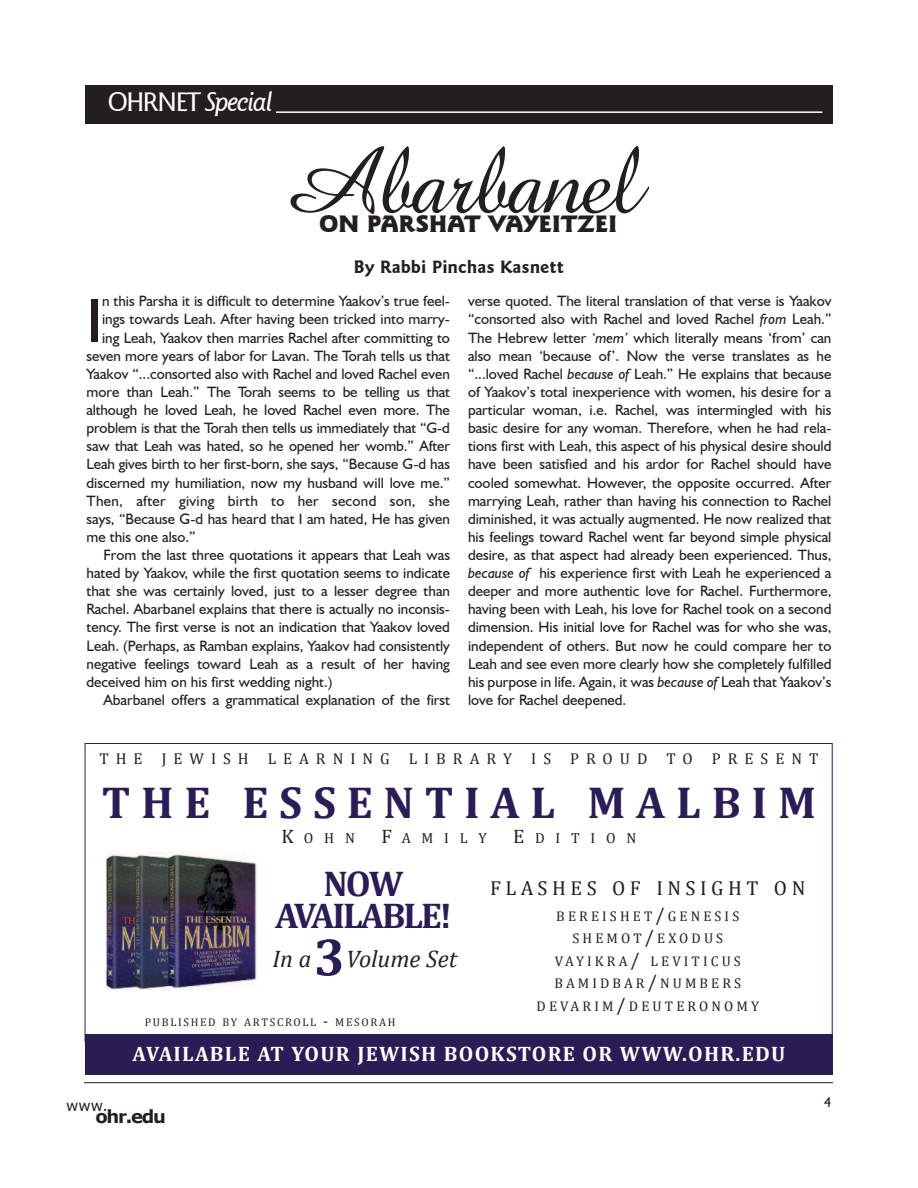
<style>
.page{position:relative;width:918px;height:1188px;background:#fff}
.page>*{position:absolute;margin:0;border:0;box-sizing:border-box;transform-origin:0 0}
.t1{font:97.5px "Amaze Normal";letter-spacing:-.045em;color:#231f20}
.t2{font:62.4px "Humanist 521 BT";color:#231f20}
.t3{font:700 54px "Cambria";color:#2a1d56}
.t4{font:700 45px "Cambria";letter-spacing:.235em;color:#2a1d56}
.t5{font:700 36px/31.5px "Cambria";letter-spacing:-.06em;color:#2a1d56;text-align:center}
.t6{font:italic 500 27px "Goudy Sans IT Cby BT";letter-spacing:-.05em;color:#fff}
.t7{font:900 24px "Goudy Sans IT Cby BT";color:#231f20}
.t8{font:italic 24px "Cambria";color:#231f20}
.t9{font:700 21px "Cambria";letter-spacing:.06em;color:#fff}
.t10{font:20.25px "Cambria";letter-spacing:.22em;color:#231f20}
.t11{font:700 18px "Goudy Sans IT Cby BT";color:#231f20}
.t12{font:700 18px "Verdana";letter-spacing:-.07em;color:#231f20}
.t13{font:15.75px "Cambria";letter-spacing:.445em;color:#231f20}
.t14{font:15px/18.1px "Humanist 521 BT";color:#231f20;text-align:justify}
.t15{font:15px "Humanist 521 BT";letter-spacing:.02em;color:#231f20}
.t16{font:15px "Verdana";color:#231f20}
.t17{font:14.7px "Cambria";letter-spacing:.74em;color:#231f20}
.t18{font:14.25px "Humanist 521 BT";color:#231f20}
.t19{font:14.1px/22.5px "Cambria";letter-spacing:.22em;color:#231f20;text-align:center}
.t20{font:11.25px "Cambria";letter-spacing:.15em;color:#231f20}
.s1{font-style:normal}
.s2{font-style:italic}
.s3{font-size:19.5px}
.s4{font-size:15px}
.s5{font-size:18.75px}
</style>
<div class="page">
<hr style="left:84px;top:1082px;width:749px;height:1px;background:#231f20">
<div style="left:85px;top:85px;width:748px;height:38px;background:#231f20"></div>
<hr style="left:276px;top:111px;width:546px;height:2px;background:#fff">
<div style="left:85px;top:1035px;width:748px;height:40px;background:#2a1d56"></div>
<img style="left:106px;top:851px;width:151px;height:139px">
<h3 class="t6" style="left:108px;top:85px;width:167px"><span class="s1">OHRNET</span> Special</h3>
<h1 class="t1" style="left:279px;top:117px;width:364px">Abarbanel</h1>
<h3 class="t7" style="left:319px;top:209px;width:299px">ON PARSHAT VAYEITZEI</h3>
<p class="t11" style="left:354px;top:255px;width:212px">By Rabbi Pinchas Kasnett</p>
<h2 class="t2" style="left:87px;top:283px;width:17px">I</h2>
<p class="t14" style="left:102px;top:292px;width:349px">n this Parsha it is difficult to determine Yaakov’s true feel-</p>
<p class="t14" style="left:102px;top:310px;width:349px">ings towards Leah. After having been tricked into marry-</p>
<p class="t14" style="left:102px;top:328px;width:349px">ing Leah, Yaakov then marries Rachel after committing to</p>
<p class="t14" style="left:87px;top:346px;width:365px">seven more years of labor for Lavan. The Torah tells us that</p>
<p class="t14" style="left:87px;top:364px;width:365px">Yaakov “...consorted also with Rachel and loved Rachel even</p>
<p class="t14" style="left:87px;top:382px;width:365px">more than Leah.” The Torah seems to be telling us that</p>
<p class="t14" style="left:87px;top:401px;width:365px">although he loved Leah, he loved Rachel even more. The</p>
<p class="t14" style="left:87px;top:419px;width:365px">problem is that the Torah then tells us immediately that “G-d</p>
<p class="t14" style="left:87px;top:437px;width:365px">saw that Leah was hated, so he opened her womb.” After</p>
<p class="t14" style="left:87px;top:455px;width:365px">Leah gives birth to her first-born, she says, “Because G-d has</p>
<p class="t14" style="left:87px;top:473px;width:365px">discerned my humiliation, now my husband will love me.”</p>
<p class="t15" style="left:87px;top:491px;width:365px">Then, after giving birth to her second son, she</p>
<p class="t14" style="left:87px;top:509px;width:365px">says, “Because G-d has heard that I am hated, He has given</p>
<p class="t14" style="left:87px;top:527px;width:111px">me this one also.”</p>
<p class="t14" style="left:104px;top:546px;width:348px">From the last three quotations it appears that Leah was</p>
<p class="t14" style="left:87px;top:564px;width:365px">hated by Yaakov, while the first quotation seems to indicate</p>
<p class="t14" style="left:87px;top:582px;width:365px">that she was certainly loved, just to a lesser degree than</p>
<p class="t14" style="left:87px;top:600px;width:365px">Rachel. Abarbanel explains that there is actually no inconsis-</p>
<p class="t14" style="left:87px;top:618px;width:365px">tency. The first verse is not an indication that Yaakov loved</p>
<p class="t14" style="left:87px;top:636px;width:365px">Leah. (Perhaps, as Ramban explains, Yaakov had consistently</p>
<p class="t14" style="left:87px;top:654px;width:365px">negative feelings toward Leah as a result of her having</p>
<p class="t14" style="left:87px;top:672px;width:248px">deceived him on his first wedding night.)</p>
<p class="t14" style="left:104px;top:690px;width:348px">Abarbanel offers a grammatical explanation of the first</p>
<p class="t14" style="left:468px;top:292px;width:365px">verse quoted. The literal translation of that verse is Yaakov “consorted also with Rachel and loved Rachel <span class="s2">from</span> Leah.” The Hebrew letter <span class="s2">‘mem’</span> which literally means ‘from’ can also mean ‘because of’. Now the verse translates as he “...loved Rachel <span class="s2">because of</span> Leah.” He explains that because of Yaakov’s total inexperience with women, his desire for a particular woman, i.e. Rachel, was intermingled with his basic desire for any woman. Therefore, when he had rela&shy;tions first with Leah, this aspect of his physical desire should have been satisfied and his ardor for Rachel should have cooled somewhat. However, the opposite occurred. After marrying Leah, rather than having his connection to Rachel diminished, it was actually augmented. He now realized that his feelings toward Rachel went far beyond simple physical desire, as that aspect had already been experienced. Thus, <span class="s2">because of</span> his experience first with Leah he experienced a deeper and more authentic love for Rachel. Furthermore, having been with Leah, his love for Rachel took on a second dimension. His initial love for Rachel was for who she was, independent of others. But now he could compare her to Leah and see even more clearly how she completely fulfilled his purpose in life. Again, it was <span class="s2">because of</span> Leah that Yaakov’s love for Rachel deepened.</p>
<p class="t13" style="left:100px;top:749px;width:720px">THE JEWISH LEARNING LIBRARY IS PROUD TO PRESENT</p>
<h3 class="t4" style="left:102px;top:775px;width:716px">THE ESSENTIAL MALBIM</h3>
<p class="t17" style="left:282px;top:829px;width:75px"><span class="s3">K</span>OHN</p>
<p class="t17" style="left:381px;top:829px;width:107px"><span class="s3">F</span>AMILY</p>
<p class="t17" style="left:513px;top:829px;width:125px"><span class="s3">E</span>DITION</p>
<h3 class="t5" style="left:275px;top:867px;width:178px">NOW<br>AVAILABLE!</h3>
<h3 class="t8" style="left:272px;top:944px;width:40px">In a</h3>
<h3 class="t3" style="left:314px;top:924px;width:33px">3</h3>
<h3 class="t8" style="left:346px;top:944px;width:112px">Volume Set</h3>
<p class="t20" style="left:145px;top:1016px;width:252px">PUBLISHED BY ARTSCROLL <span class="s4">-</span> MESORAH</p>
<h3 class="t10" style="left:490px;top:876px;width:317px">FLASHES OF INSIGHT ON</h3>
<p class="t19" style="left:537px;top:905px;width:224px">BEREISHET<span class="s5">/</span>GENESIS<br>SHEMOT<span class="s5">/</span>EXODUS<br>VAYIKRA<span class="s5">/</span> LEVITICUS<br>BAMIDBAR<span class="s5">/</span>NUMBERS<br>DEVARIM<span class="s5">/</span>DEUTERONOMY</p>
<h3 class="t9" style="left:133px;top:1041px;width:654px">AVAILABLE AT YOUR JEWISH BOOKSTORE OR WWW.OHR.EDU</h3>
<p class="t16" style="left:66px;top:1096px;width:43px">www.</p>
<p class="t12" style="left:96px;top:1105px;width:72px">ohr.edu</p>
<p class="t18" style="left:824px;top:1093px;width:9px">4</p>
</div>
